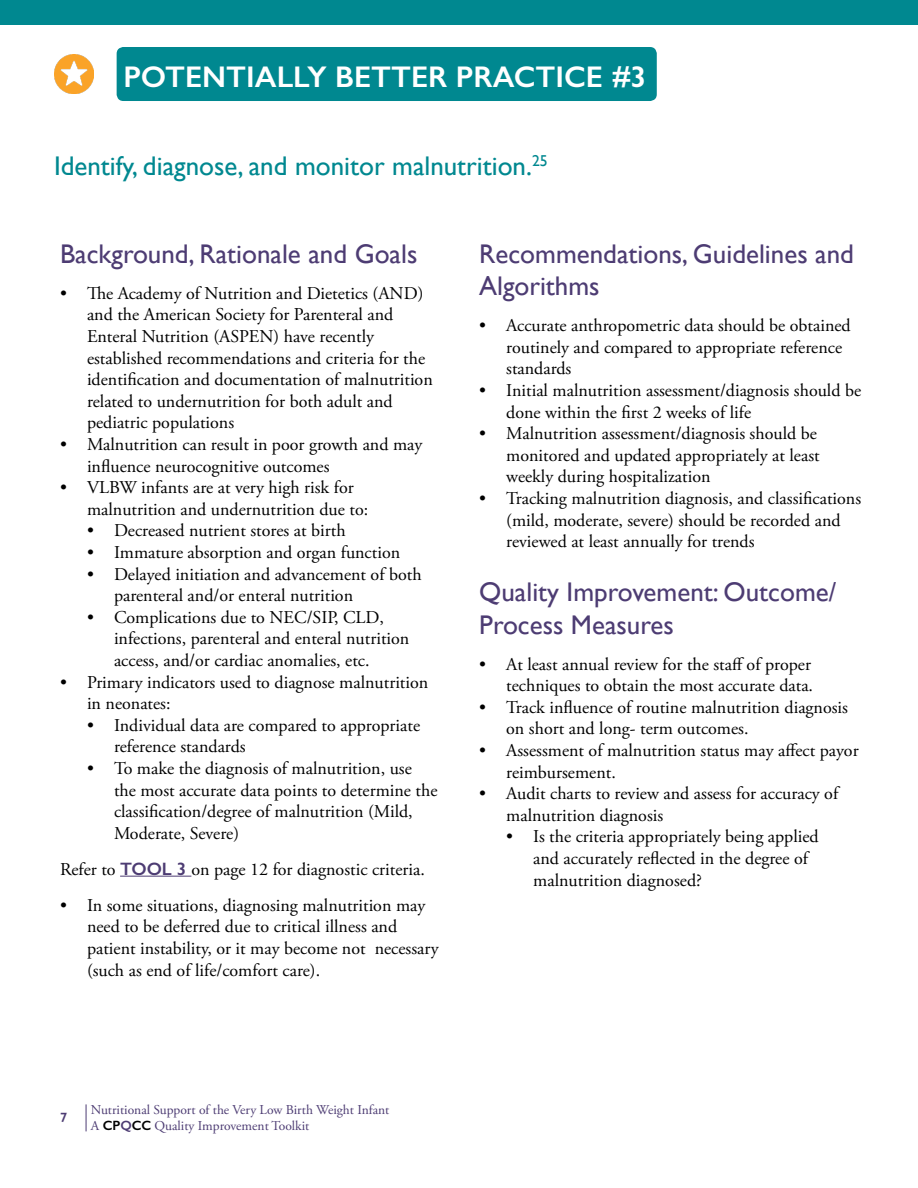
<style>
.page{position:relative;width:918px;height:1188px;background:#fff}
.page>*{position:absolute;margin:0;border:0;box-sizing:border-box;transform-origin:0 0}
.t1{font:600 30px "Gill Sans";color:#fff}
.t2{font:27px/32.4px "Gill Sans";color:#4d3c73}
.t3{font:27px "Gill Sans";color:#008890}
.t4{font:18px/21.6px "Adobe Garamond Pro";color:#000}
.t5{font:13.5px/16.2px "Adobe Garamond Pro";color:#4d3c73}
.t6{font:600 13.5px "Gill Sans";color:#4d3c73}
.s1{font-family:"Gill Sans";font-weight:600;color:#4d3c73}
.s2{font-family:"Gill Sans";font-weight:600;color:#000}
.s3{font-family:"Gill Sans";font-weight:600}
</style>
<div class="page">
<svg style="left:86px;top:1104px;width:1px;height:27px"></svg>
<hr style="left:120px;top:876px;width:71px;height:1px;background:#4d3c73">
<div style="left:0;top:0;width:918px;height:25px;background:#008890"></div>
<img style="left:54px;top:54px;width:40px;height:40px">
<div style="left:117px;top:47px;width:540px;height:54px;background:#008890;border-radius:7px"></div>
<h1 class="t1" style="left:123px;top:59px;width:524px">POTENTIALLY BETTER PRACTICE #3</h1>
<h2 class="t3" style="left:54px;top:150px;width:495px">Identify, diagnose, and monitor malnutrition.<sup>25</sup></h2>
<h2 class="t2" style="left:60px;top:237px;width:359px">Background, Rationale and Goals</h2>
<p class="t4" style="left:87px;top:283px;width:347px;text-indent:-27px">• The Academy of Nutrition and Dietetics (AND) and the American Society for Parenteral and Enteral Nutrition (ASPEN) have recently established recommendations and criteria for the identification and documentation of malnutrition related to undernutrition for both adult and pediatric populations</p>
<p class="t4" style="left:87px;top:434px;width:337px;text-indent:-27px">• Malnutrition can result in poor growth and may influence neurocognitive outcomes</p>
<p class="t4" style="left:87px;top:477px;width:283px;text-indent:-27px">• VLBW infants are at very high risk for malnutrition and undernutrition due to:</p>
<p class="t4" style="left:87px;top:521px;width:260px">• Decreased nutrient stores at birth</p>
<p class="t4" style="left:87px;top:542px;width:315px">• Immature absorption and organ function</p>
<p class="t4" style="left:114px;top:564px;width:309px;text-indent:-27px">• Delayed initiation and advancement of both parenteral and/or enteral nutrition</p>
<p class="t4" style="left:114px;top:607px;width:297px;text-indent:-27px">• Complications due to NEC/SIP, CLD, infections, parenteral and enteral nutrition access, and/or cardiac anomalies, etc.</p>
<p class="t4" style="left:87px;top:672px;width:343px;text-indent:-27px">• Primary indicators used to diagnose malnutrition in neonates:</p>
<p class="t4" style="left:114px;top:715px;width:308px;text-indent:-27px">• Individual data are compared to appropriate reference standards</p>
<p class="t4" style="left:114px;top:758px;width:325px;text-indent:-27px">• To make the diagnosis of malnutrition, use the most accurate data points to determine the classification/degree of malnutrition (Mild, Moderate, Severe)</p>
<p class="t4" style="left:60px;top:859px;width:366px">Refer to <span class="s1">TOOL 3</span> on page 12 for diagnostic criteria.</p>
<p class="t4" style="left:87px;top:895px;width:353px;text-indent:-27px">• In some situations, diagnosing malnutrition may need to be deferred due to critical illness and patient instability, or it may become not necessary (such as end of life/comfort care).</p>
<h2 class="t2" style="left:479px;top:237px;width:376px">Recommendations, Guidelines and<br>Algorithms</h2>
<p class="t4" style="left:506px;top:315px;width:346px;text-indent:-27px">• Accurate anthropometric data should be obtained routinely and compared to appropriate reference standards</p>
<p class="t4" style="left:506px;top:380px;width:356px;text-indent:-27px">• Initial malnutrition assessment/diagnosis should be done within the first 2 weeks of life</p>
<p class="t4" style="left:506px;top:423px;width:315px;text-indent:-27px">• Malnutrition assessment/diagnosis should be monitored and updated appropriately at least weekly during hospitalization</p>
<p class="t4" style="left:506px;top:488px;width:356px;text-indent:-27px">• Tracking malnutrition diagnosis, and classifications (mild, moderate, severe) should be recorded and reviewed at least annually for trends</p>
<h2 class="t2" style="left:479px;top:576px;width:359px">Quality Improvement: Outcome/<br>Process Measures</h2>
<p class="t4" style="left:479px;top:654px;width:335px;text-align:right">• At least annual review for the staff of proper techniques to obtain the most accurate data.</p>
<p class="t4" style="left:506px;top:697px;width:343px;text-indent:-27px">• Track influence of routine malnutrition diagnosis on short and long- term outcomes.</p>
<p class="t4" style="left:506px;top:740px;width:354px;text-indent:-27px">• Assessment of malnutrition status may affect payor reimbursement.</p>
<p class="t4" style="left:506px;top:783px;width:334px;text-indent:-27px">• Audit charts to review and assess for accuracy of malnutrition diagnosis</p>
<p class="t4" style="left:533px;top:827px;width:287px;text-indent:-27px">• Is the criteria appropriately being applied and accurately reflected in the degree of malnutrition diagnosed?</p>
<p class="t6" style="left:60px;top:1109px;width:9px">7</p>
<p class="t5" style="left:91px;top:1102px;width:300px">Nutritional Support of the Very Low Birth Weight Infant<br>A <span class="s2">CP</span><span class="s3">Q</span><span class="s2">CC</span> Quality Improvement Toolkit</p>
</div>
